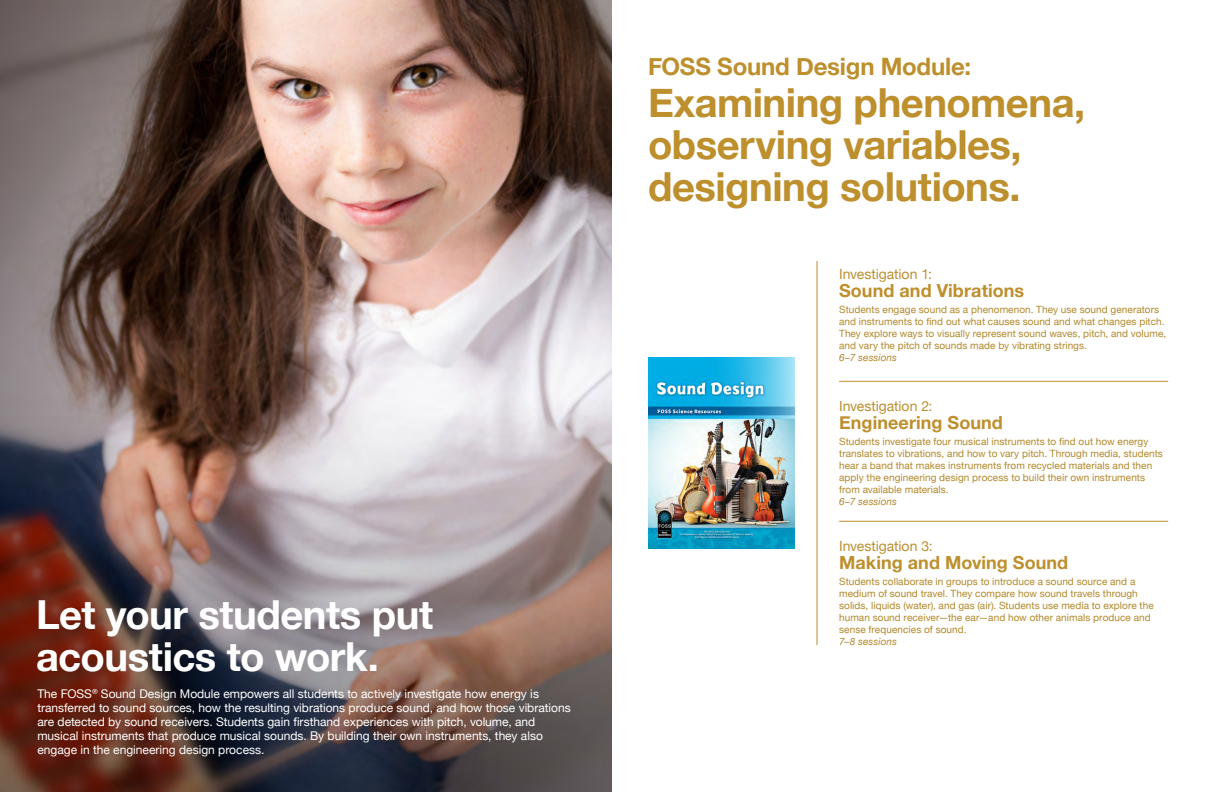
<style>
.page{position:relative;width:1224px;height:792px;background:#fff}
.page>*{position:absolute;margin:0;border:0;box-sizing:border-box;transform-origin:0 0}
.t1{font:700 40px/42px "Helvetica Neue";letter-spacing:-.01em;color:#bd8f2d}
.t2{font:700 40px/42px "Helvetica Neue";letter-spacing:-.015em;color:#fff}
.t3{font:700 24px "Helvetica Neue";letter-spacing:-.01em;color:#bd8f2d}
.t4{font:700 18px "Helvetica Neue";letter-spacing:.005em;color:#bd8f2d}
.t5{font:14px "Helvetica Neue";letter-spacing:-.005em;color:#bd8f2d}
.t6{font:12px/14px "Helvetica Neue";color:#fff}
.t7{font:10px/12px "Helvetica Neue";letter-spacing:.005em;color:#b2882a}
.t8{font:italic 10px "Helvetica Neue";letter-spacing:.01em;color:#b2882a}
</style>
<div class="page">
<img style="left:0;top:0;width:612px;height:792px">
<hr style="left:839px;top:381px;width:329px;height:1px;background:#bd8f2d">
<hr style="left:817px;top:261px;width:1px;height:384px;background:#bd8f2d">
<hr style="left:839px;top:521px;width:329px;height:1px;background:#bd8f2d">
<img style="left:648px;top:358px;width:147px;height:190px">
<h1 class="t2" style="left:36px;top:595px;width:399px">Let your students put acoustics to work.</h1>
<p class="t6" style="left:37px;top:688px;width:535px">The FOSS<sup>®</sup> Sound Design Module empowers all students to actively investigate how energy is transferred to sound sources, how the resulting vibrations produce sound, and how those vibrations are detected by sound receivers. Students gain firsthand experiences with pitch, volume, and musical instruments that produce musical sounds. By building their own instruments, they also engage in the engineering design process.</p>
<h2 class="t3" style="left:648px;top:48px;width:325px">FOSS Sound Design Module:</h2>
<h1 class="t1" style="left:648px;top:83px;width:439px">Examining phenomena, observing variables, designing solutions.</h1>
<h3 class="t5" style="left:839px;top:264px;width:94px">Investigation 1:</h3>
<h3 class="t4" style="left:839px;top:276px;width:187px">Sound and Vibrations</h3>
<p class="t7" style="left:839px;top:304px;width:329px">Students engage sound as a phenomenon. They use sound generators and instruments to find out what causes sound and what changes pitch.<br>They explore ways to visually represent sound waves, pitch, and volume, and vary the pitch of sounds made by vibrating strings.</p>
<p class="t8" style="left:839px;top:351px;width:59px">6–7 sessions</p>
<h3 class="t5" style="left:839px;top:396px;width:95px">Investigation 2:</h3>
<h3 class="t4" style="left:839px;top:408px;width:165px">Engineering Sound</h3>
<p class="t7" style="left:839px;top:436px;width:325px">Students investigate four musical instruments to find out how energy translates to vibrations, and how to vary pitch. Through media, students hear a band that makes instruments from recycled materials and then apply the engineering design process to build their own instruments from available materials.</p>
<p class="t8" style="left:839px;top:494px;width:59px">6–7 sessions</p>
<h3 class="t5" style="left:839px;top:536px;width:95px">Investigation 3:</h3>
<h3 class="t4" style="left:839px;top:548px;width:231px">Making and Moving Sound</h3>
<p class="t7" style="left:839px;top:576px;width:316px">Students collaborate in groups to introduce a sound source and a medium of sound travel. They compare how sound travels through solids, liquids (water), and gas (air). Students use media to explore the human sound receiver—the ear—and how other animals produce and sense frequencies of sound.</p>
<p class="t8" style="left:839px;top:634px;width:59px">7–8 sessions</p>
</div>
